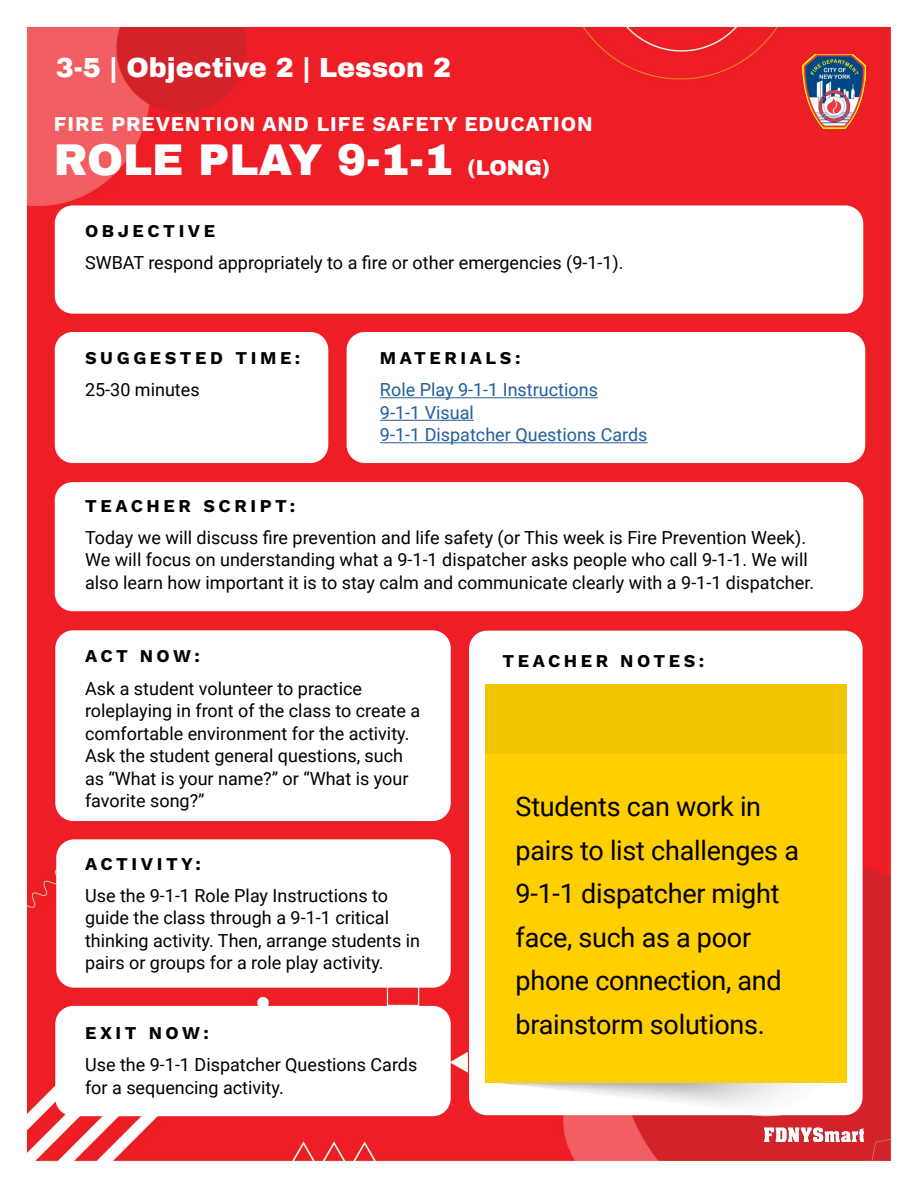
<style>
.page{position:relative;width:918px;height:1188px;background:#fff}
.page>*{position:absolute;margin:0;border:0;box-sizing:border-box;transform-origin:0 0}
.t1{font:900 43.5px "Archivo";color:#fff}
.t2{font:27px/43.5px "Roboto";letter-spacing:-.01em;color:#000}
.t3{font:900 27px "Archivo";color:#fff}
.t4{font:700 21px "Work Sans";letter-spacing:.04em;color:#fff}
.t5{font:18px/22.5px "Roboto";color:#000}
.t6{font:700 18px "Work Sans";letter-spacing:.2em;color:#000}
.t7{font:18px/22.5px "Roboto";color:#215e9e}
.s1{font-size:21px}
</style>
<div class="page">
<img style="left:26px;top:26px;width:866px;height:1137px">
<img style="left:765px;top:1128px;width:99px;height:14px">
<img style="left:802px;top:54px;width:63px;height:74px">
<div style="left:347px;top:332px;width:518px;height:131px;background:#fff;border-radius:18px"></div>
<div style="left:55px;top:332px;width:273px;height:131px;background:#fff;border-radius:18px"></div>
<div style="left:55px;top:205px;width:808px;height:109px;background:#fff;border-radius:18px"></div>
<div style="left:55px;top:482px;width:808px;height:129px;background:#fff;border-radius:18px"></div>
<hr style="left:380px;top:397px;width:218px;height:1px;background:#215e9e">
<hr style="left:380px;top:420px;width:94px;height:1px;background:#215e9e">
<hr style="left:380px;top:442px;width:268px;height:1px;background:#215e9e">
<div style="left:55px;top:630px;width:396px;height:191px;background:#fff;border-radius:18px"></div>
<div style="left:55px;top:1006px;width:396px;height:110px;background:#fff;border-radius:18px"></div>
<div style="left:56px;top:839px;width:395px;height:149px;background:#fff;border-radius:18px"></div>
<div style="left:469px;top:631px;width:394px;height:484px;background:#fff;border-radius:18px"></div>
<svg style="left:486px;top:1083px;width:361px;height:33px"></svg>
<div style="left:485px;top:685px;width:362px;height:69px;background:#f2c400"></div>
<div style="left:485px;top:754px;width:362px;height:329px;background:#ffcf00"></div>
<h2 class="t3" style="left:56px;top:51px;width:397px">3-5 | Objective 2 | Lesson 2</h2>
<p class="t4" style="left:54px;top:112px;width:540px">FIRE PREVENTION AND LIFE SAFETY EDUCATION</p>
<h1 class="t1" style="left:54px;top:133px;width:498px">ROLE PLAY 9-1-1 <span class="s1">(LONG)</span></h1>
<p class="t6" style="left:85px;top:220px;width:132px">OBJECTIVE</p>
<p class="t5" style="left:85px;top:250px;width:540px">SWBAT respond appropriately to a fire or other emergencies (9-1-1).</p>
<p class="t6" style="left:85px;top:348px;width:217px">SUGGESTED TIME:</p>
<p class="t6" style="left:380px;top:348px;width:142px">MATERIALS:</p>
<p class="t5" style="left:85px;top:378px;width:116px">25-30 minutes</p>
<p class="t7" style="left:380px;top:378px;width:269px">Role Play 9-1-1 Instructions<br>9-1-1 Visual<br>9-1-1 Dispatcher Questions Cards</p>
<p class="t6" style="left:85px;top:495px;width:212px">TEACHER SCRIPT:</p>
<p class="t5" style="left:85px;top:525px;width:731px">Today we will discuss fire prevention and life safety (or This week is Fire Prevention Week).<br>We will focus on understanding what a 9-1-1 dispatcher asks people who call 9-1-1. We will also learn how important it is to stay calm and communicate clearly with a 9-1-1 dispatcher.</p>
<p class="t6" style="left:85px;top:646px;width:116px">ACT NOW:</p>
<p class="t5" style="left:85px;top:676px;width:337px">Ask a student volunteer to practice roleplaying in front of the class to create a comfortable environment for the activity.<br>Ask the student general questions, such as “What is your name?” or “What is your favorite song?”</p>
<p class="t6" style="left:85px;top:853px;width:117px">ACTIVITY:</p>
<p class="t5" style="left:85px;top:883px;width:337px">Use the 9-1-1 Role Play Instructions to guide the class through a 9-1-1 critical thinking activity. Then, arrange students in pairs or groups for a role play activity.</p>
<p class="t6" style="left:85px;top:1022px;width:125px">EXIT NOW:</p>
<p class="t5" style="left:85px;top:1053px;width:334px">Use the 9-1-1 Dispatcher Questions Cards for a sequencing activity.</p>
<p class="t6" style="left:502px;top:650px;width:203px">TEACHER NOTES:</p>
<h2 class="t2" style="left:516px;top:784px;width:285px">Students can work in pairs to list challenges a<br>9-1-1 dispatcher might face, such as a poor phone connection, and brainstorm solutions.</h2>
</div>
